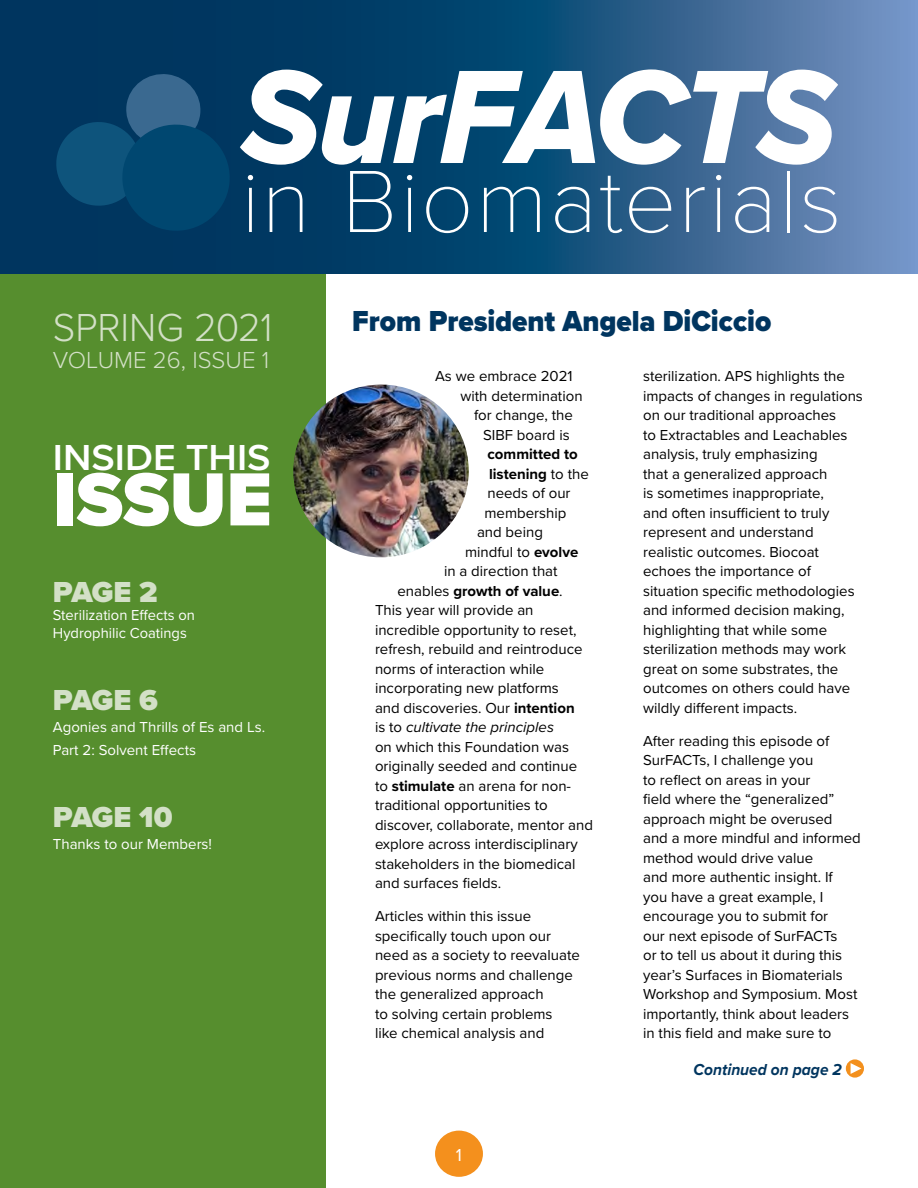
<style>
.page{position:relative;width:918px;height:1188px;background:#fff}
.page>*{position:absolute;margin:0;border:0;box-sizing:border-box;transform-origin:0 0}
.t1{font:138px "Proxima Nova Extrabld It";letter-spacing:-.02em;color:#fff;scale:.94 1}
.t2{font:100 91.5px "Proxima Nova T";letter-spacing:.02em;color:#fff}
.t3{font:900 78px "Proxima Nova";letter-spacing:-.005em;color:#fff}
.t4{font:300 40.5px "Proxima Nova";letter-spacing:-.005em;color:#d3e0c7;scale:.96 1}
.t5{font:600 37.5px "Proxima Nova";color:#fff;scale:1.05 1}
.t6{font:900 30px "Proxima Nova";color:#00355f;scale:.94 1}
.t7{font:900 30px "Proxima Nova";letter-spacing:-.03em;color:#d3e0c7}
.t8{font:300 24px "Proxima Nova";color:#d3e0c7}
.t9{font:18px "Proxima Nova";color:#fff}
.t10{font:italic 700 16.5px "Proxima Nova";color:#00355f;scale:.94 1}
.t11{font:15px/19.5px "Proxima Nova";color:#000}
.t12{font:15px/18px "Proxima Nova";color:#fff}
.t13{font:700 15px "Proxima Nova";color:#000}
.t14{font:italic 15px "Proxima Nova";color:#000}
.s1{font-weight:400}
.s2{font-weight:700}
.s3{font-style:normal}
</style>
<div class="page">
<div style="left:435px;top:1131px;width:48px;height:46px;background:#f4901d;border-radius:50%"></div>
<div style="left:0;top:251px;width:325px;height:937px;background:#568e2e"></div>
<svg style="left:0;top:0;width:918px;height:274px;background:#1f547f"></svg>
<svg style="left:54px;top:72px;width:179px;height:162px;background:#09466f"></svg>
<img style="left:293px;top:385px;width:176px;height:172px">
<svg style="left:846px;top:1059px;width:18px;height:19px"></svg>
<svg style="left:851px;top:1063px;width:10px;height:11px"></svg>
<h1 class="t1" style="left:241px;top:14px;width:633px">SurFACTS</h1>
<h2 class="t2" style="left:241px;top:133px;width:602px">in Biomaterials</h2>
<h3 class="t4" style="left:53px;top:297px;width:230px">SPRING 2021</h3>
<h3 class="t8" style="left:53px;top:342px;width:218px">VOLUME 26, ISSUE 1</h3>
<h3 class="t5" style="left:53px;top:429px;width:209px">INSIDE THIS</h3>
<h3 class="t3" style="left:53px;top:441px;width:221px">ISSUE</h3>
<h3 class="t7" style="left:53px;top:570px;width:106px">PAGE 2</h3>
<p class="t12" style="left:53px;top:605px;width:144px">Sterilization Effects on<br>Hydrophilic Coatings</p>
<h3 class="t7" style="left:53px;top:678px;width:106px">PAGE 6</h3>
<p class="t12" style="left:53px;top:716px;width:214px;line-height:22.5px">Agonies and Thrills of Es and Ls.<br>Part 2: Solvent Effects</p>
<h3 class="t7" style="left:53px;top:795px;width:121px">PAGE 10</h3>
<p class="t12" style="left:53px;top:835px;width:161px">Thanks to our Members!</p>
<h3 class="t6" style="left:352px;top:299px;width:447px">From President Angela DiCiccio</h3>
<p class="t11" style="left:435px;top:366px;width:139px">As we embrace 2021</p>
<p class="t11" style="left:460px;top:385px;width:124px">with determination</p>
<p class="t11" style="left:474px;top:405px;width:100px">for change, the</p>
<p class="t11" style="left:483px;top:424px;width:88px">SIBF board is</p>
<p class="t13" style="left:488px;top:443px;width:92px">committed to</p>
<p class="t13" style="left:489px;top:463px;width:101px">listening <span class="s1">to the</span></p>
<p class="t11" style="left:488px;top:483px;width:85px">needs of our</p>
<p class="t11" style="left:484px;top:502px;width:83px">membership</p>
<p class="t11" style="left:477px;top:522px;width:67px">and being</p>
<p class="t11" style="left:465px;top:541px;width:115px">mindful to <span class="s2">evolve</span></p>
<p class="t11" style="left:444px;top:561px;width:115px">in a direction that</p>
<p class="t13" style="left:398px;top:580px;width:167px"><span class="s1">enables</span> growth of value<span class="s1">.</span></p>
<p class="t11" style="left:375px;top:600px;width:160px">This year will provide an</p>
<p class="t11" style="left:375px;top:619px;width:203px">incredible opportunity to reset,</p>
<p class="t11" style="left:375px;top:639px;width:209px">refresh, rebuild and reintroduce</p>
<p class="t11" style="left:375px;top:658px;width:171px">norms of interaction while</p>
<p class="t11" style="left:375px;top:678px;width:185px">incorporating new platforms</p>
<p class="t11" style="left:375px;top:697px;width:201px">and discoveries. Our <span class="s2">intention</span></p>
<p class="t14" style="left:375px;top:716px;width:180px"><span class="s3">is to</span> cultivate the principles</p>
<p class="t11" style="left:375px;top:736px;width:196px">on which this Foundation was</p>
<p class="t11" style="left:375px;top:756px;width:204px">originally seeded and continue</p>
<p class="t11" style="left:375px;top:775px;width:198px">to <span class="s2">stimulate</span> an arena for non-</p>
<p class="t11" style="left:375px;top:795px;width:174px">traditional opportunities to</p>
<p class="t11" style="left:375px;top:814px;width:220px">discover, collaborate, mentor and</p>
<p class="t11" style="left:375px;top:834px;width:204px">explore across interdisciplinary</p>
<p class="t11" style="left:375px;top:853px;width:202px">stakeholders in the biomedical</p>
<p class="t11" style="left:375px;top:873px;width:128px">and surfaces fields.</p>
<p class="t11" style="left:375px;top:906px;width:206px">Articles within this issue specifically touch upon our need as a society to reevaluate previous norms and challenge the generalized approach<br>to solving certain problems<br>like chemical analysis and</p>
<p class="t11" style="left:643px;top:366px;width:221px">sterilization. APS highlights the impacts of changes in regulations on our traditional approaches<br>to Extractables and Leachables analysis, truly emphasizing<br>that a generalized approach<br>is sometimes inappropriate,<br>and often insufficient to truly represent and understand realistic outcomes. Biocoat echoes the importance of situation specific methodologies and informed decision making, highlighting that while some sterilization methods may work great on some substrates, the outcomes on others could have wildly different impacts.</p>
<p class="t11" style="left:643px;top:730px;width:219px">After reading this episode of<br>SurFACTs, I challenge you<br>to reflect on areas in your<br>field where the “generalized” approach might be overused and a more mindful and informed method would drive value<br>and more authentic insight. If<br>you have a great example, I encourage you to submit for<br>our next episode of SurFACTs<br>or to tell us about it during this year’s Surfaces in Biomaterials<br>Workshop and Symposium. Most importantly, think about leaders in this field and make sure to</p>
<p class="t10" style="left:694px;top:1057px;width:159px">Continued on page 2</p>
<p class="t9" style="left:456px;top:1142px;width:8px">1</p>
</div>
